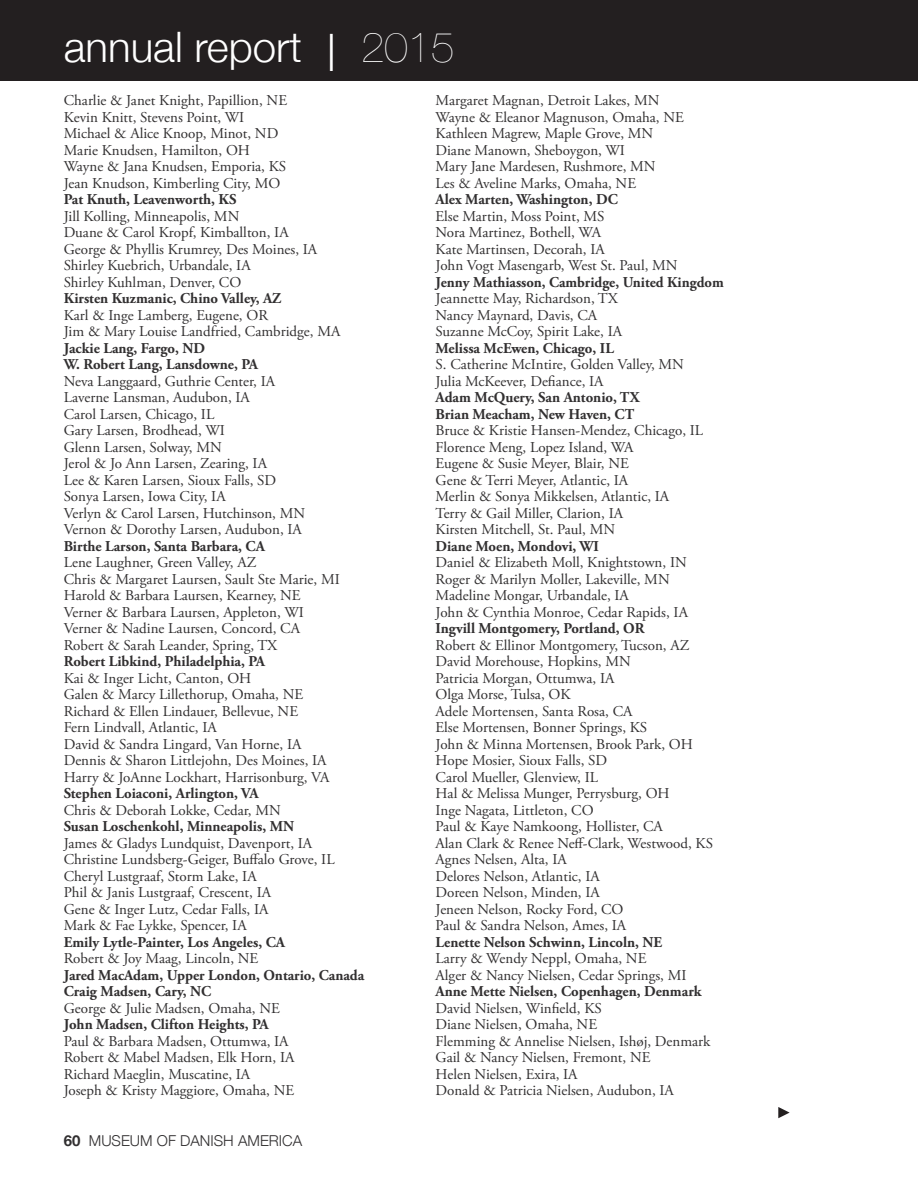
<style>
.page{position:relative;width:918px;height:1188px;background:#fff}
.page>*{position:absolute;margin:0;border:0;box-sizing:border-box;transform-origin:0 0}
.t1{font:300 42px "Helvetica Neue";color:#fff}
.t2{font:15px/16.5px "Adobe Garamond Pro";color:#312f30}
.t3{font:700 15px/16.5px "Adobe Garamond Pro";color:#312f30}
.t4{font:300 15px "Helvetica Neue";color:#312f30}
.s1{font-weight:400;font-size:36px}
.s2{font-weight:200}
.s3{font-weight:700}
</style>
<div class="page">
<svg style="left:778px;top:1107px;width:12px;height:11px"></svg>
<div style="left:0;top:0;width:918px;height:81px;background:#231f20"></div>
<h1 class="t1" style="left:64px;top:13px;width:392px">ANNUAL REPORT <span class="s1">│</span> <span class="s2">2015</span></h1>
<p class="t2" style="left:64px;top:93px;width:225px">Charlie &amp; Janet Knight, Papillion, NE<br>Kevin Knitt, Stevens Point, WI<br>Michael &amp; Alice Knoop, Minot, ND<br>Marie Knudsen, Hamilton, OH<br>Wayne &amp; Jana Knudsen, Emporia, KS<br>Jean Knudson, Kimberling City, MO</p>
<p class="t3" style="left:64px;top:192px;width:174px">Pat Knuth, Leavenworth, KS</p>
<p class="t2" style="left:64px;top:208px;width:255px">Jill Kolling, Minneapolis, MN<br>Duane &amp; Carol Kropf, Kimballton, IA George &amp; Phyllis Krumrey, Des Moines, IA Shirley Kuebrich, Urbandale, IA<br>Shirley Kuhlman, Denver, CO</p>
<p class="t3" style="left:64px;top:291px;width:219px">Kirsten Kuzmanic, Chino Valley, AZ</p>
<p class="t2" style="left:64px;top:307px;width:278px">Karl &amp; Inge Lamberg, Eugene, OR<br>Jim &amp; Mary Louise Landfried, Cambridge, MA</p>
<p class="t3" style="left:64px;top:340px;width:196px">Jackie Lang, Fargo, ND<br>W. Robert Lang, Lansdowne, PA</p>
<p class="t2" style="left:64px;top:373px;width:243px">Neva Langgaard, Guthrie Center, IA<br>Laverne Lansman, Audubon, IA<br>Carol Larsen, Chicago, IL<br>Gary Larsen, Brodhead, WI<br>Glenn Larsen, Solway, MN<br>Jerol &amp; Jo Ann Larsen, Zearing, IA<br>Lee &amp; Karen Larsen, Sioux Falls, SD<br>Sonya Larsen, Iowa City, IA<br>Verlyn &amp; Carol Larsen, Hutchinson, MN<br>Vernon &amp; Dorothy Larsen, Audubon, IA</p>
<p class="t3" style="left:64px;top:538px;width:203px">Birthe Larson, Santa Barbara, CA</p>
<p class="t2" style="left:64px;top:555px;width:278px">Lene Laughner, Green Valley, AZ<br>Chris &amp; Margaret Laursen, Sault Ste Marie, MI Harold &amp; Barbara Laursen, Kearney, NE Verner &amp; Barbara Laursen, Appleton, WI Verner &amp; Nadine Laursen, Concord, CA Robert &amp; Sarah Leander, Spring, TX</p>
<p class="t3" style="left:64px;top:654px;width:203px">Robert Libkind, Philadelphia, PA</p>
<p class="t2" style="left:64px;top:670px;width:267px">Kai &amp; Inger Licht, Canton, OH<br>Galen &amp; Marcy Lillethorup, Omaha, NE Richard &amp; Ellen Lindauer, Bellevue, NE<br>Fern Lindvall, Atlantic, IA<br>David &amp; Sandra Lingard, Van Horne, IA Dennis &amp; Sharon Littlejohn, Des Moines, IA Harry &amp; JoAnne Lockhart, Harrisonburg, VA</p>
<p class="t3" style="left:64px;top:786px;width:196px">Stephen Loiaconi, Arlington, VA</p>
<p class="t2" style="left:64px;top:802px;width:219px">Chris &amp; Deborah Lokke, Cedar, MN</p>
<p class="t3" style="left:64px;top:819px;width:232px">Susan Loschenkohl, Minneapolis, MN</p>
<p class="t2" style="left:64px;top:835px;width:272px">James &amp; Gladys Lundquist, Davenport, IA Christine Lundsberg-Geiger, Buffalo Grove, IL Cheryl Lustgraaf, Storm Lake, IA<br>Phil &amp; Janis Lustgraaf, Crescent, IA<br>Gene &amp; Inger Lutz, Cedar Falls, IA<br>Mark &amp; Fae Lykke, Spencer, IA</p>
<p class="t3" style="left:64px;top:934px;width:223px">Emily Lytle-Painter, Los Angeles, CA</p>
<p class="t2" style="left:64px;top:951px;width:196px">Robert &amp; Joy Maag, Lincoln, NE</p>
<p class="t3" style="left:64px;top:967px;width:302px">Jared MacAdam, Upper London, Ontario, Canada<br>Craig Madsen, Cary, NC</p>
<p class="t2" style="left:64px;top:1000px;width:218px">George &amp; Julie Madsen, Omaha, NE</p>
<p class="t3" style="left:64px;top:1017px;width:206px">John Madsen, Clifton Heights, PA</p>
<p class="t2" style="left:64px;top:1033px;width:232px">Paul &amp; Barbara Madsen, Ottumwa, IA Robert &amp; Mabel Madsen, Elk Horn, IA Richard Maeglin, Muscatine, IA<br>Joseph &amp; Kristy Maggiore, Omaha, NE</p>
<p class="t2" style="left:436px;top:93px;width:250px">Margaret Magnan, Detroit Lakes, MN<br>Wayne &amp; Eleanor Magnuson, Omaha, NE<br>Kathleen Magrew, Maple Grove, MN<br>Diane Manown, Sheboygon, WI<br>Mary Jane Mardesen, Rushmore, MN<br>Les &amp; Aveline Marks, Omaha, NE</p>
<p class="t3" style="left:436px;top:192px;width:184px">Alex Marten, Washington, DC</p>
<p class="t2" style="left:436px;top:208px;width:244px">Else Martin, Moss Point, MS<br>Nora Martinez, Bothell, WA<br>Kate Martinsen, Decorah, IA<br>John Vogt Masengarb, West St. Paul, MN</p>
<p class="t3" style="left:436px;top:274px;width:290px">Jenny Mathiasson, Cambridge, United Kingdom</p>
<p class="t2" style="left:436px;top:291px;width:188px">Jeannette May, Richardson, TX<br>Nancy Maynard, Davis, CA<br>Suzanne McCoy, Spirit Lake, IA</p>
<p class="t3" style="left:436px;top:340px;width:180px">Melissa McEwen, Chicago, IL</p>
<p class="t2" style="left:436px;top:357px;width:250px">S. Catherine McIntire, Golden Valley, MN<br>Julia McKeever, Defiance, IA</p>
<p class="t3" style="left:436px;top:390px;width:205px">Adam McQuery, San Antonio, TX<br>Brian Meacham, New Haven, CT</p>
<p class="t2" style="left:436px;top:423px;width:269px">Bruce &amp; Kristie Hansen-Mendez, Chicago, IL Florence Meng, Lopez Island, WA<br>Eugene &amp; Susie Meyer, Blair, NE<br>Gene &amp; Terri Meyer, Atlantic, IA<br>Merlin &amp; Sonya Mikkelsen, Atlantic, IA Terry &amp; Gail Miller, Clarion, IA<br>Kirsten Mitchell, St. Paul, MN</p>
<p class="t3" style="left:436px;top:538px;width:165px">Diane Moen, Mondovi, WI</p>
<p class="t2" style="left:436px;top:555px;width:254px">Daniel &amp; Elizabeth Moll, Knightstown, IN Roger &amp; Marilyn Moller, Lakeville, MN Madeline Mongar, Urbandale, IA<br>John &amp; Cynthia Monroe, Cedar Rapids, IA</p>
<p class="t3" style="left:436px;top:621px;width:210px">Ingvill Montgomery, Portland, OR</p>
<p class="t2" style="left:436px;top:637px;width:279px">Robert &amp; Ellinor Montgomery, Tucson, AZ<br>David Morehouse, Hopkins, MN<br>Patricia Morgan, Ottumwa, IA<br>Olga Morse, Tulsa, OK<br>Adele Mortensen, Santa Rosa, CA<br>Else Mortensen, Bonner Springs, KS<br>John &amp; Minna Mortensen, Brook Park, OH<br>Hope Mosier, Sioux Falls, SD<br>Carol Mueller, Glenview, IL<br>Hal &amp; Melissa Munger, Perrysburg, OH<br>Inge Nagata, Littleton, CO<br>Paul &amp; Kaye Namkoong, Hollister, CA<br>Alan Clark &amp; Renee Neff-Clark, Westwood, KS<br>Agnes Nelsen, Alta, IA<br>Delores Nelson, Atlantic, IA<br>Doreen Nelson, Minden, IA<br>Jeneen Nelson, Rocky Ford, CO<br>Paul &amp; Sandra Nelson, Ames, IA</p>
<p class="t3" style="left:436px;top:934px;width:228px">Lenette Nelson Schwinn, Lincoln, NE</p>
<p class="t2" style="left:436px;top:951px;width:252px">Larry &amp; Wendy Neppl, Omaha, NE<br>Alger &amp; Nancy Nielsen, Cedar Springs, MI</p>
<p class="t3" style="left:436px;top:984px;width:267px">Anne Mette Nielsen, Copenhagen, Denmark</p>
<p class="t2" style="left:436px;top:1000px;width:276px">David Nielsen, Winfield, KS<br>Diane Nielsen, Omaha, NE<br>Flemming &amp; Annelise Nielsen, Ishøj, Denmark<br>Gail &amp; Nancy Nielsen, Fremont, NE<br>Helen Nielsen, Exira, IA<br>Donald &amp; Patricia Nielsen, Audubon, IA</p>
<p class="t4" style="left:64px;top:1128px;width:238px"><span class="s3">60</span> MUSEUM OF DANISH AMERICA</p>
</div>
